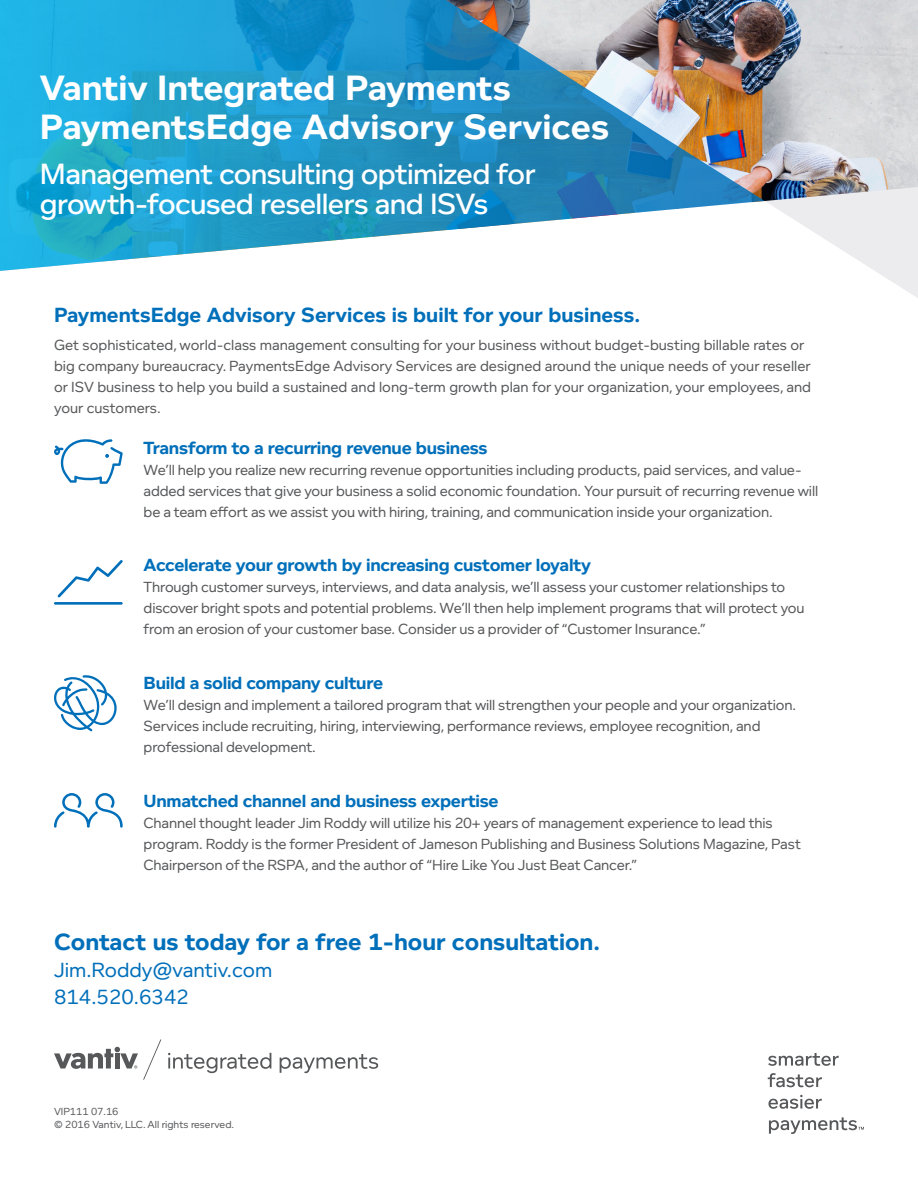
<style>
.page{position:relative;width:918px;height:1188px;background:#fff}
.page>*{position:absolute;margin:0;border:0;box-sizing:border-box;transform-origin:0 0}
.main_header{font:700 36px/39px "Foundry Context";color:#fff}
.main_subhead{font:500 30px/30px "Foundry Context";letter-spacing:-.02em;color:#fff}
.contact_light_blue{font:700 24px "Foundry Context";color:#006fba}
.header_light_blue{font:700 21px "Foundry Context";color:#006fba}
.contact_light_blue-2{font:21px "Foundry Context";color:#006fba}
.descriptive_text{font:700 18px "Foundry Context";letter-spacing:-.015em;color:#006fba}
.descriptive_text-2{font:15px/21px "Foundry Context";letter-spacing:-.01em;color:#57585a}
.body{font:15px/21px "Foundry Context";color:#57585a}
.t1{font:10.5px "Foundry Context";color:#57585a}
</style>
<div class="page">
<svg style="left:876px;top:271px;width:42px;height:27px"></svg>
<img style="left:765px;top:0;width:153px;height:271px">
<svg style="left:0;top:0;width:765px;height:271px;background:#4ca6cb"></svg>
<svg style="left:54px;top:793px;width:69px;height:35px"></svg>
<svg style="left:54px;top:1039px;width:107px;height:41px"></svg>
<svg style="left:168px;top:1053px;width:103px;height:20px"></svg>
<svg style="left:280px;top:1054px;width:98px;height:19px"></svg>
<svg style="left:768px;top:1053px;width:71px;height:13px"></svg>
<svg style="left:768px;top:1073px;width:54px;height:14px"></svg>
<svg style="left:768px;top:1095px;width:54px;height:14px"></svg>
<svg style="left:769px;top:1117px;width:95px;height:17px"></svg>
<svg style="left:54px;top:675px;width:63px;height:56px"></svg>
<svg style="left:58px;top:560px;width:65px;height:37px"></svg>
<hr style="left:54px;top:602px;width:69px;height:3px;background:#006fba">
<svg style="left:54px;top:439px;width:69px;height:45px"></svg>
<p class="main_header" style="left:40px;top:68px;width:571px">Vantiv Integrated Payments<br>PaymentsEdge Advisory Services</p>
<p class="main_subhead" style="left:40px;top:158px;width:497px">Management consulting optimized for growth-focused resellers and ISVs</p>
<p class="header_light_blue" style="left:54px;top:303px;width:588px">PaymentsEdge Advisory Services is built for your business.</p>
<p class="body" style="left:54px;top:334px;width:759px">Get sophisticated, world-class management consulting for your business without budget-busting billable rates or big company bureaucracy. PaymentsEdge Advisory Services are designed around the unique needs of your reseller or ISV business to help you build a sustained and long-term growth plan for your organization, your employees, and your customers.</p>
<p class="descriptive_text" style="left:144px;top:437px;width:346px">Transform to a recurring revenue business</p>
<p class="descriptive_text-2" style="left:144px;top:459px;width:676px">We’ll help you realize new recurring revenue opportunities including products, paid services, and value&shy;added services that give your business a solid economic foundation. Your pursuit of recurring revenue will be a team effort as we assist you with hiring, training, and communication inside your organization.</p>
<p class="descriptive_text" style="left:144px;top:555px;width:449px">Accelerate your growth by increasing customer loyalty</p>
<p class="descriptive_text-2" style="left:144px;top:577px;width:662px">Through customer surveys, interviews, and data analysis, we’ll assess your customer relationships to discover bright spots and potential problems. We’ll then help implement programs that will protect you from an erosion of your customer base. Consider us a provider of “Customer Insurance.”</p>
<p class="descriptive_text" style="left:144px;top:673px;width:241px">Build a solid company culture</p>
<p class="descriptive_text-2" style="left:144px;top:694px;width:654px">We’ll design and implement a tailored program that will strengthen your people and your organization.<br>Services include recruiting, hiring, interviewing, performance reviews, employee recognition, and professional development.</p>
<p class="descriptive_text" style="left:144px;top:790px;width:357px">Unmatched channel and business expertise</p>
<p class="descriptive_text-2" style="left:144px;top:812px;width:659px">Channel thought leader Jim Roddy will utilize his 20+ years of management experience to lead this program. Roddy is the former President of Jameson Publishing and Business Solutions Magazine, Past<br>Chairperson of the RSPA, and the author of “Hire Like You Just Beat Cancer.”</p>
<p class="contact_light_blue" style="left:54px;top:927px;width:548px">Contact us today for a free 1-hour consultation.</p>
<p class="contact_light_blue-2" style="left:54px;top:957px;width:220px">Jim.Roddy@vantiv.com</p>
<p class="contact_light_blue-2" style="left:54px;top:984px;width:136px">814.520.6342</p>
<p class="t1" style="left:54px;top:1106px;width:66px">VIP111 07.16</p>
<p class="t1" style="left:54px;top:1118px;width:182px">© 2016 Vantiv, LLC. All rights reserved.</p>
</div>
